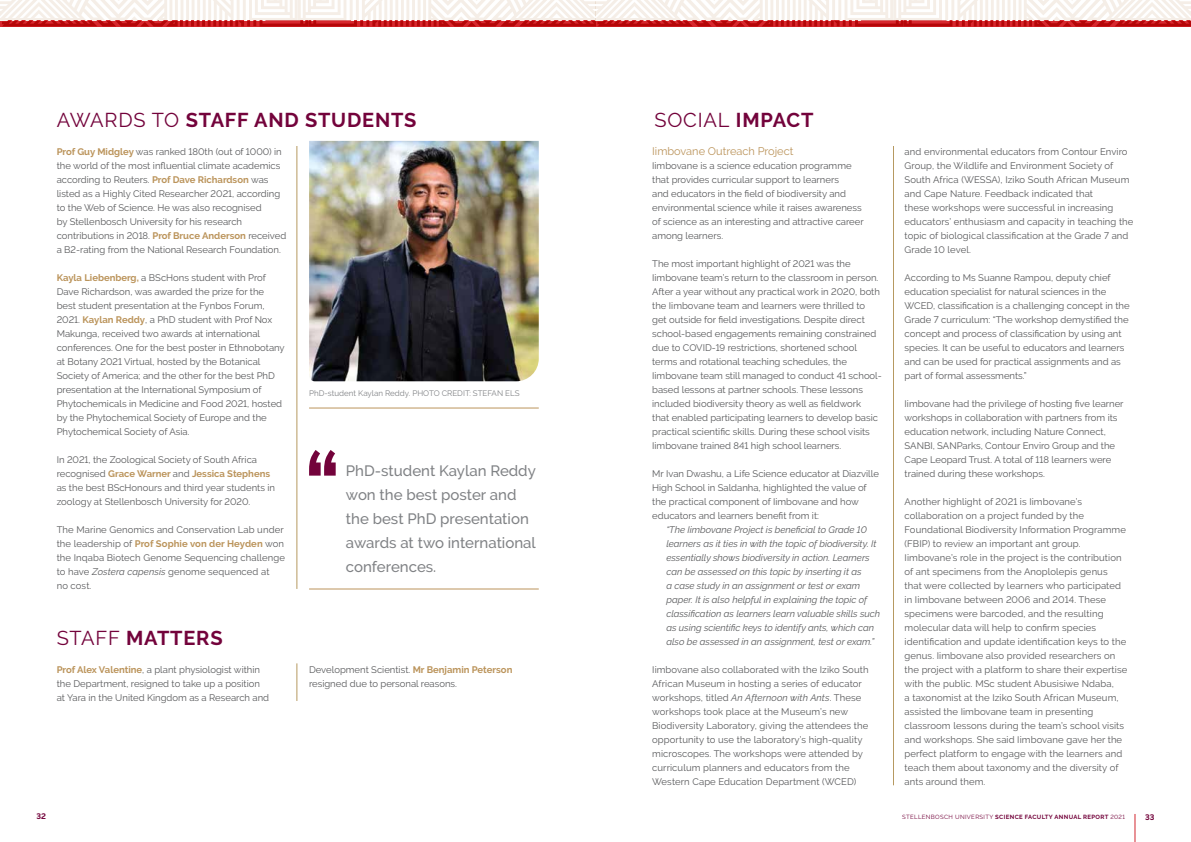
<style>
.page{position:relative;width:1191px;height:842px;background:#fff}
.page>*{position:absolute;margin:0;border:0;box-sizing:border-box;transform-origin:0 0}
.t1{font:700 20px "Raleway";letter-spacing:.04em;color:#73033b}
.t2{font:20px "Raleway";letter-spacing:.04em;color:#73033b}
.t3{font:500 15px/24px "Raleway";color:#808285}
.t4{font:11px "Raleway";color:#bb945b}
.t5{font:9.5px/14px "Raleway";color:#58595b}
.t6{font:italic 9.5px/14px "Raleway";color:#58595b}
.t7{font:8px "Raleway";color:#808285}
.t8{font:700 8px "Raleway";color:#73033b}
.t9{font:6px "Raleway";letter-spacing:.06em;color:#73033b}
.s1{font-weight:400}
.s2{font-weight:700}
.s3{font-weight:700;color:#bb945b}
.s4{font-style:italic}
</style>
<div class="page">
<svg style="left:1134px;top:814px;width:1px;height:28px"></svg>
<svg style="left:0;top:0;width:1191px;height:27px"></svg>
<img style="left:309px;top:141px;width:230px;height:240px">
<hr style="left:309px;top:408px;width:230px;height:1px;background:#bb945b">
<svg style="left:309px;top:450px;width:27px;height:26px"></svg>
<hr style="left:309px;top:589px;width:230px;height:1px;background:#bb945b">
<hr style="left:297px;top:146px;width:1px;height:443px;background:#b69961">
<hr style="left:893px;top:146px;width:1px;height:639px;background:#b69961">
<hr style="left:297px;top:663px;width:1px;height:38px;background:#b69961">
<h1 class="t1" style="left:57px;top:109px;width:361px"><span class="s1">AWARDS TO</span> STAFF AND STUDENTS</h1>
<h1 class="t2" style="left:654px;top:109px;width:160px">SOCIAL <span class="s2">IMPACT</span></h1>
<p class="t5" style="left:57px;top:145px;width:231px"><span class="s3">Prof Guy Midgley</span> was ranked 180th (out of 1000) in the world of the most influential climate academics according to Reuters. <span class="s3">Prof Dave Richardson</span> was listed as a Highly Cited Researcher 2021, according to the Web of Science. He was also recognised<br>by Stellenbosch University for his research contributions in 2018. <span class="s3">Prof Bruce Anderson</span> received a B2-rating from the National Research Foundation.</p>
<p class="t5" style="left:57px;top:271px;width:229px"><span class="s3">Kayla Liebenberg,</span> a BScHons student with Prof Dave Richardson, was awarded the prize for the best student presentation at the Fynbos Forum, 2021. <span class="s3">Kaylan Reddy</span>, a PhD student with Prof Nox Makunga, received two awards at international conferences. One for the best poster in Ethnobotany at Botany 2021 Virtual, hosted by the Botanical Society of America; and the other for the best PhD presentation at the International Symposium of Phytochemicals in Medicine and Food 2021, hosted by the Phytochemical Society of Europe and the Phytochemical Society of Asia.</p>
<p class="t5" style="left:57px;top:453px;width:220px">In 2021, the Zoological Society of South Africa recognised <span class="s3">Grace Warner</span> and <span class="s3">Jessica Stephens </span>as the best BScHonours and third year students in zoology at Stellenbosch University for 2020.</p>
<p class="t5" style="left:57px;top:523px;width:230px">The Marine Genomics and Conservation Lab under the leadership of <span class="s3">Prof Sophie von der Heyden</span> won the Inqaba Biotech Genome Sequencing challenge to have <span class="s4">Zostera capensis</span> genome sequenced at<br>no cost.</p>
<h1 class="t1" style="left:57px;top:627px;width:167px"><span class="s1">STAFF</span> MATTERS</h1>
<p class="t7" style="left:309px;top:389px;width:212px">PhD-student Kaylan Reddy. PHOTO CREDIT: STEFAN ELS</p>
<h2 class="t3" style="left:346px;top:458px;width:191px">PhD-student Kaylan Reddy won the best poster and the best PhD presentation awards at two international conferences.</h2>
<p class="t5" style="left:57px;top:663px;width:214px"><span class="s3">Prof Alex Valentine</span>, a plant physiologist within the Department, resigned to take up a position at Yara in the United Kingdom as a Research and</p>
<p class="t5" style="left:309px;top:663px;width:205px">Development Scientist. <span class="s3">Mr Benjamin Peterson </span>resigned due to personal reasons.</p>
<p class="t4" style="left:652px;top:145px;width:143px">Iimbovane Outreach Project</p>
<p class="t5" style="left:652px;top:159px;width:213px">Iimbovane is a science education programme that provides curricular support to learners<br>and educators in the field of biodiversity and environmental science while it raises awareness of science as an interesting and attractive career among learners.</p>
<p class="t5" style="left:652px;top:257px;width:231px">The most important highlight of 2021 was the Iimbovane team’s return to the classroom in person.<br>After a year without any practical work in 2020, both the Iimbovane team and learners were thrilled to get outside for field investigations. Despite direct school-based engagements remaining constrained due to COVID-19 restrictions, shortened school terms and rotational teaching schedules, the Iimbovane team still managed to conduct 41 school&shy;based lessons at partner schools. These lessons included biodiversity theory as well as fieldwork<br>that enabled participating learners to develop basic practical scientific skills. During these school visits Iimbovane trained 841 high school learners.</p>
<p class="t5" style="left:652px;top:467px;width:228px">Mr Ivan Dwashu, a Life Science educator at Diazville High School in Saldanha, highlighted the value of the practical component of Iimbovane and how educators and learners benefit from it:</p>
<p class="t6" style="left:666px;top:523px;width:215px">“The Iimbovane Project is beneficial to Grade 10 learners as it ties in with the topic of biodiversity. It essentially shows biodiversity in action. Learners can be assessed on this topic by inserting it as<br>a case study in an assignment or test or exam paper. It is also helpful in explaining the topic of classification as learners learn valuable skills such as using scientific keys to identify ants, which can also be assessed in an assignment, test or exam.”</p>
<p class="t5" style="left:652px;top:663px;width:218px">Iimbovane also collaborated with the Iziko South African Museum in hosting a series of educator workshops, titled <span class="s4">An Afternoon with Ants</span>. These workshops took place at the Museum’s new Biodiversity Laboratory, giving the attendees the opportunity to use the laboratory’s high-quality microscopes. The workshops were attended by curriculum planners and educators from the Western Cape Education Department (WCED)</p>
<p class="t5" style="left:904px;top:145px;width:230px">and environmental educators from Contour Enviro Group, the Wildlife and Environment Society of South Africa (WESSA), Iziko South African Museum and Cape Nature. Feedback indicated that<br>these workshops were successful in increasing educators’ enthusiasm and capacity in teaching the topic of biological classification at the Grade 7 and Grade 10 level.</p>
<p class="t5" style="left:904px;top:271px;width:227px">According to Ms Suanne Rampou, deputy chief education specialist for natural sciences in the WCED, classification is a challenging concept in the Grade 7 curriculum: “The workshop demystified the concept and process of classification by using ant species. It can be useful to educators and learners and can be used for practical assignments and as part of formal assessments.”</p>
<p class="t5" style="left:904px;top:397px;width:220px">Iimbovane had the privilege of hosting five learner workshops in collaboration with partners from its education network, including Nature Connect, SANBI, SANParks, Contour Enviro Group and the Cape Leopard Trust. A total of 118 learners were trained during these workshops.</p>
<p class="t5" style="left:904px;top:495px;width:224px">Another highlight of 2021 is Iimbovane’s collaboration on a project funded by the Foundational Biodiversity Information Programme (FBIP) to review an important ant group.<br>Iimbovane’s role in the project is the contribution of ant specimens from the Anoplolepis genus that were collected by learners who participated in Iimbovane between 2006 and 2014. These specimens were barcoded, and the resulting molecular data will help to confirm species identification and update identification keys to the genus. Iimbovane also provided researchers on the project with a platform to share their expertise with the public. MSc student Abusisiwe Ndaba,<br>a taxonomist at the Iziko South African Museum, assisted the Iimbovane team in presenting classroom lessons during the team’s school visits and workshops. She said Iimbovane gave her the perfect platform to engage with the learners and teach them about taxonomy and the diversity of ants around them.</p>
<p class="t8" style="left:36px;top:812px;width:11px">32</p>
<p class="t9" style="left:902px;top:813px;width:224px">STELLENBOSCH UNIVERSITY <span class="s2">SCIENCE FACULTY ANNUAL REPORT</span> 2021</p>
<p class="t8" style="left:1145px;top:813px;width:11px">33</p>
</div>
